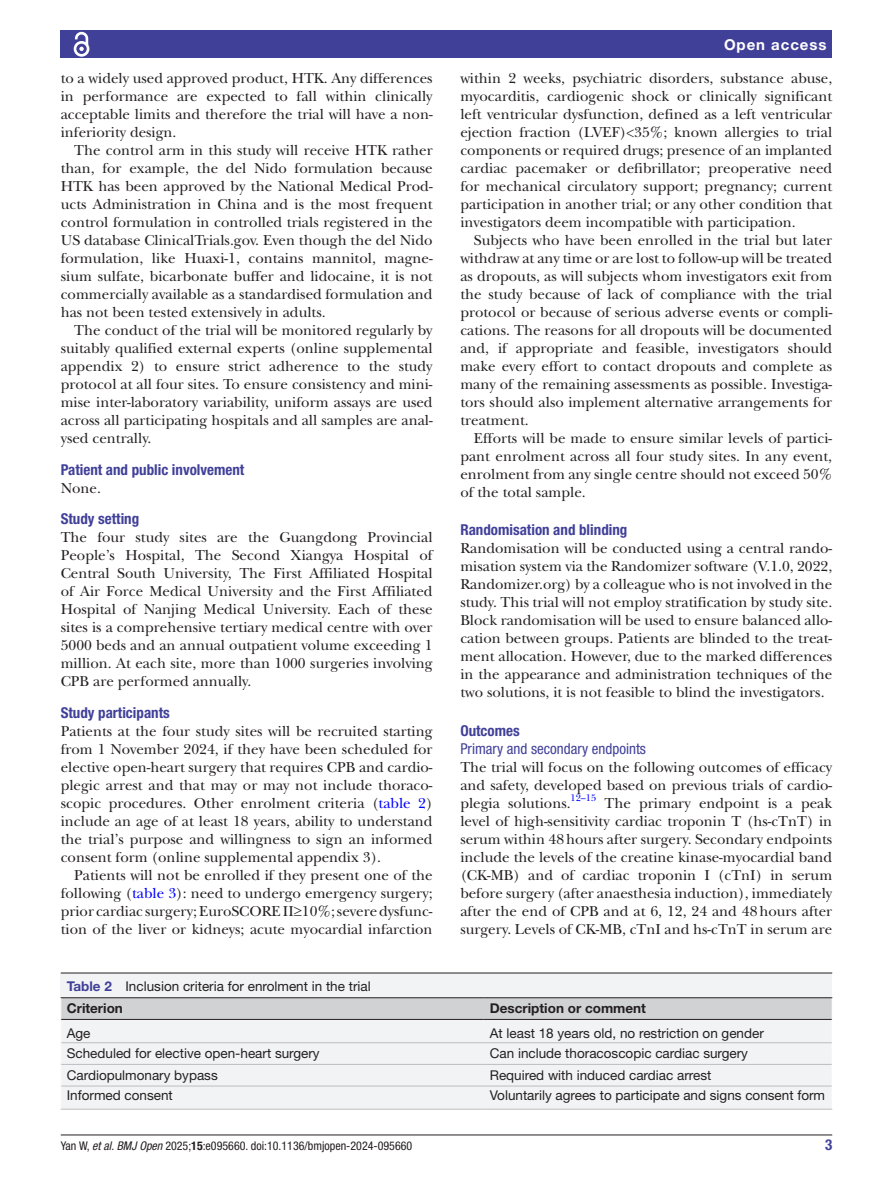
<style>
.page{position:relative;width:893px;height:1191px;background:#fff}
.page>*{position:absolute;margin:0;border:0;box-sizing:border-box;transform-origin:0 0}
.t1{font:15px/18px "New Baskerville";color:#231f20;text-align:justify}
.t2{font:700 condensed 15px "Helvetica Neue LT Std";color:#414099}
.t3{font:condensed 15px "Helvetica Neue LT Std";color:#414099}
.t4{font:700 15px "Helvetica Neue LT Std";letter-spacing:.065em;color:#fff}
.t5{font:13.5px/22px "Helvetica Neue LT Std";color:#231f20}
.t6{font:700 13.5px "Helvetica Neue LT Std";color:#231f20}
.t7{font:condensed 12px "Helvetica Neue LT Std";color:#231f20}
.t8{font:9.9px "New Baskerville";color:#00f}
.s1{color:#00f}
.s2{font-weight:700;color:#414099}
.s3{font-weight:700}
.s4{font-style:italic}
</style>
<div class="page">
<hr style="left:61px;top:1134px;width:771px;height:1px;background:#231f20">
<div style="left:61px;top:31px;width:771px;height:27px;background:#414099"></div>
<svg style="left:73px;top:31px;width:17px;height:26px"></svg>
<div style="left:61px;top:973px;width:771px;height:136px;background:#f2f3f4"></div>
<hr style="left:61px;top:972px;width:771px;height:1px;background:#231f20">
<hr style="left:61px;top:1109px;width:423px;height:1px;background:#bcbdc0">
<hr style="left:484px;top:1109px;width:348px;height:1px;background:#bcbdc0">
<svg style="left:60px;top:997px;width:773px;height:112px"></svg>
<p class="t1" style="left:61px;top:69px;width:373px">to a widely used approved product, HTK. Any differences in performance are expected to fall within clinically acceptable limits and therefore the trial will have a non&shy;inferiority design.</p>
<p class="t1" style="left:61px;top:141px;width:373px;text-indent:14px">The control arm in this study will receive HTK rather than, for example, the del Nido formulation because HTK has been approved by the National Medical Prod&shy;ucts Administration in China and is the most frequent control formulation in controlled trials registered in the US database ClinicalTrials.gov. Even though the del Nido formulation, like Huaxi-1, contains mannitol, magne&shy;sium sulfate, bicarbonate buffer and lidocaine, it is not commercially available as a standardised formulation and has not been tested extensively in adults.</p>
<p class="t1" style="left:61px;top:321px;width:373px;text-indent:14px">The conduct of the trial will be monitored regularly by suitably qualified external experts (online supplemental appendix 2) to ensure strict adherence to the study protocol at all four sites. To ensure consistency and mini&shy;mise inter-laboratory variability, uniform assays are used across all participating hospitals and all samples are anal&shy;ysed centrally.</p>
<p class="t2" style="left:61px;top:460px;width:185px">Patient and public involvement</p>
<p class="t1" style="left:61px;top:479px;width:42px">None.</p>
<p class="t2" style="left:61px;top:510px;width:80px">Study setting</p>
<p class="t1" style="left:61px;top:528px;width:373px">The four study sites are the Guangdong Provincial People’s Hospital, The Second Xiangya Hospital of Central South University, The First Affiliated Hospital of Air Force Medical University and the First Affiliated Hospital of Nanjing Medical University. Each of these sites is a comprehensive tertiary medical centre with over 5000 beds and an annual outpatient volume exceeding 1 million. At each site, more than 1000 surgeries involving CPB are performed annually.</p>
<p class="t2" style="left:61px;top:703px;width:111px">Study participants</p>
<p class="t1" style="left:61px;top:722px;width:373px">Patients at the four study sites will be recruited starting from 1 November 2024, if they have been scheduled for elective open-heart surgery that requires CPB and cardio&shy;plegic arrest and that may or may not include thoraco&shy;scopic procedures. Other enrolment criteria (<span class="s1">table 2</span>) include an age of at least 18 years, ability to understand the trial’s purpose and willingness to sign an informed consent form (online supplemental appendix 3).</p>
<p class="t1" style="left:61px;top:866px;width:373px;text-indent:14px">Patients will not be enrolled if they present one of the following (<span class="s1">table 3</span>): need to undergo emergency surgery; prior cardiac surgery; EuroSCORE II≥10%; severe dysfunc&shy;tion of the liver or kidneys; acute myocardial infarction</p>
<p class="t5" style="left:67px;top:975px;width:306px"><span class="s2">Table 2</span> Inclusion criteria for enrolment in the trial<br><span class="s3">Criterion</span></p>
<p class="t4" style="left:724px;top:35px;width:104px">Open access</p>
<p class="t1" style="left:460px;top:69px;width:373px">within 2 weeks, psychiatric disorders, substance abuse, myocarditis, cardiogenic shock or clinically significant left ventricular dysfunction, defined as a left ventricular ejection fraction (LVEF)&lt;35%; known allergies to trial components or required drugs; presence of an implanted cardiac pacemaker or defibrillator; preoperative need for mechanical circulatory support; pregnancy; current participation in another trial; or any other condition that investigators deem incompatible with participation.</p>
<p class="t1" style="left:460px;top:231px;width:373px;text-indent:13px">Subjects who have been enrolled in the trial but later withdraw at any time or are lost to follow-up will be treated as dropouts, as will subjects whom investigators exit from the study because of lack of compliance with the trial protocol or because of serious adverse events or compli&shy;cations. The reasons for all dropouts will be documented and, if appropriate and feasible, investigators should make every effort to contact dropouts and complete as many of the remaining assessments as possible. Investiga&shy;tors should also implement alternative arrangements for treatment.</p>
<p class="t1" style="left:460px;top:429px;width:373px;text-indent:13px">Efforts will be made to ensure similar levels of partici&shy;pant enrolment across all four study sites. In any event, enrolment from any single centre should not exceed 50% of the total sample.</p>
<p class="t2" style="left:460px;top:521px;width:169px">Randomisation and blinding</p>
<p class="t1" style="left:460px;top:539px;width:373px">Randomisation will be conducted using a central rando&shy;misation system via the Randomizer software (V.1.0, 2022, Randomizer.org) by a colleague who is not involved in the study. This trial will not employ stratification by study site.<br>Block randomisation will be used to ensure balanced allo&shy;cation between groups. Patients are blinded to the treat&shy;ment allocation. However, due to the marked differences in the appearance and administration techniques of the two solutions, it is not feasible to blind the investigators.</p>
<p class="t2" style="left:460px;top:721px;width:61px">Outcomes</p>
<p class="t3" style="left:460px;top:740px;width:187px">Primary and secondary endpoints</p>
<p class="t1" style="left:460px;top:758px;width:373px">The trial will focus on the following outcomes of efficacy and safety, developed based on previous trials of cardio&shy;plegia solutions.</p>
<p class="t8" style="left:571px;top:792px;width:27px">12–15</p>
<p class="t1" style="left:460px;top:794px;width:373px;text-indent:144px">The primary endpoint is a peak level of high-sensitivity cardiac troponin T (hs-cTnT) in serum within 48hours after surgery. Secondary endpoints include the levels of the creatine kinase-myocardial band (CK-MB) and of cardiac troponin I (cTnI) in serum before surgery (after anaesthesia induction), immediately after the end of CPB and at 6, 12, 24 and 48hours after surgery. Levels of CK-MB, cTnI and hs-cTnT in serum are</p>
<p class="t6" style="left:490px;top:1000px;width:158px">Description or comment</p>
<p class="t5" style="left:67px;top:1022px;width:25px">Age</p>
<p class="t5" style="left:490px;top:1022px;width:276px">At least 18 years old, no restriction on gender</p>
<p class="t5" style="left:67px;top:1042px;width:254px">Scheduled for elective open-heart surgery</p>
<p class="t5" style="left:490px;top:1042px;width:260px">Can include thoracoscopic cardiac surgery</p>
<p class="t5" style="left:67px;top:1064px;width:153px">Cardiopulmonary bypass</p>
<p class="t5" style="left:490px;top:1064px;width:223px">Required with induced cardiac arrest</p>
<p class="t5" style="left:67px;top:1084px;width:108px">Informed consent</p>
<p class="t5" style="left:490px;top:1084px;width:337px">Voluntarily agrees to participate and signs consent form</p>
<p class="t7" style="left:61px;top:1138px;width:353px">Yan W, <span class="s4">et al</span>. <span class="s4">BMJ Open</span> 2025;<span class="s3">15</span>:e095660. doi:10.1136/bmjopen-2024-095660</p>
<p class="t2" style="left:825px;top:1135px;width:9px">3</p>
</div>
